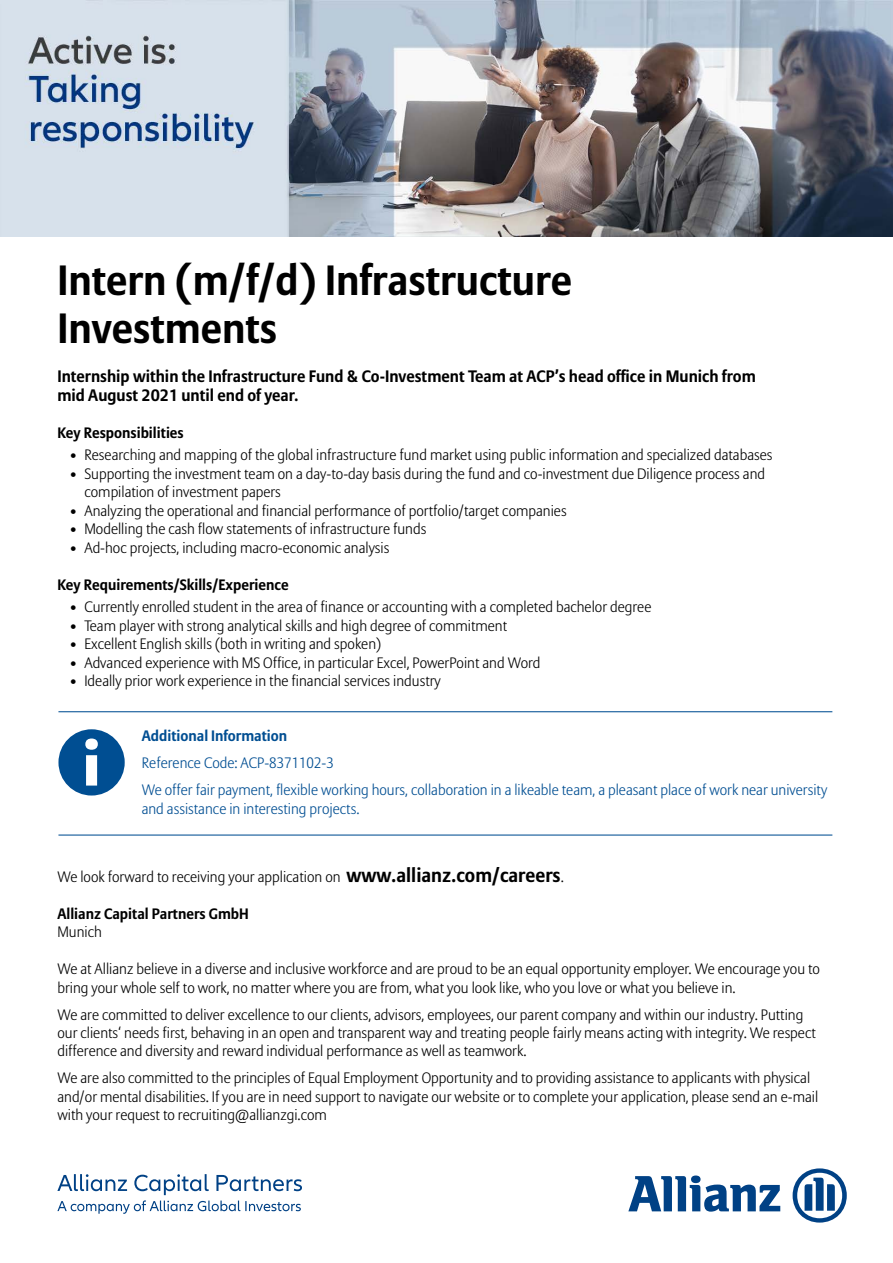
<style>
.page{position:relative;width:893px;height:1263px;background:#fff}
.page>*{position:absolute;margin:0;border:0;box-sizing:border-box;transform-origin:0 0}
.t1{font:700 42px/48px "Allianz Sans";color:#000}
.t2{font:700 16.5px/18.5px "Allianz Sans";color:#000}
.t3{font:300 15px/18.5px "Allianz Sans";color:#000}
.t4{font:300 15px/27px "Allianz Sans";color:#004e92}
.t5{font:700 15px "Allianz Sans";color:#000}
.t6{font:700 15px "Allianz Sans";color:#004e92}
.s1{font-weight:700;font-size:19.5px}
</style>
<div class="page">
<img style="left:0;top:0;width:893px;height:236px">
<svg style="left:57px;top:1174px;width:245px;height:40px"></svg>
<svg style="left:628px;top:1175px;width:152px;height:36px"></svg>
<svg style="left:793px;top:1168px;width:54px;height:54px"></svg>
<svg style="left:58px;top:729px;width:67px;height:66px"></svg>
<hr style="left:58px;top:711px;width:774px;height:1px;background:#004e92">
<hr style="left:58px;top:834px;width:774px;height:1px;background:#004e92">
<h1 class="t1" style="left:57px;top:257px;width:516px">Intern (m/f/d) Infrastructure<br>Investments</h1>
<p class="t2" style="left:57px;top:368px;width:700px">Internship within the Infrastructure Fund &amp; Co-Investment Team at ACP’s head office in Munich from mid August 2021 until end of year.</p>
<p class="t5" style="left:57px;top:423px;width:128px">Key Responsibilities</p>
<p class="t3" style="left:69px;top:447px;width:704px">• Researching and mapping of the global infrastructure fund market using public information and specialized databases</p>
<p class="t3" style="left:84px;top:465px;width:682px;text-indent:-15px">• Supporting the investment team on a day-to-day basis during the fund and co-investment due Diligence process and compilation of investment papers</p>
<p class="t3" style="left:69px;top:502px;width:499px">• Analyzing the operational and financial performance of portfolio/target companies</p>
<p class="t3" style="left:69px;top:520px;width:358px">• Modelling the cash flow statements of infrastructure funds</p>
<p class="t3" style="left:69px;top:539px;width:322px">• Ad-hoc projects, including macro-economic analysis</p>
<p class="t5" style="left:57px;top:575px;width:233px">Key Requirements/Skills/Experience</p>
<p class="t3" style="left:69px;top:598px;width:583px">• Currently enrolled student in the area of finance or accounting with a completed bachelor degree</p>
<p class="t3" style="left:69px;top:617px;width:439px">• Team player with strong analytical skills and high degree of commitment</p>
<p class="t3" style="left:69px;top:635px;width:313px">• Excellent English skills (both in writing and spoken)</p>
<p class="t3" style="left:69px;top:654px;width:473px">• Advanced experience with MS Office, in particular Excel, PowerPoint and Word</p>
<p class="t3" style="left:69px;top:672px;width:373px">• Ideally prior work experience in the financial services industry</p>
<p class="t6" style="left:142px;top:726px;width:147px">Additional Information</p>
<p class="t4" style="left:142px;top:750px;width:687px">Reference Code: ACP-8371102-3<br>We offer fair payment, flexible working hours, collaboration in a likeable team, a pleasant place of work near university</p>
<p class="t4" style="left:142px;top:796px;width:219px">and assistance in interesting projects.</p>
<p class="t3" style="left:57px;top:868px;width:508px">We look forward to receiving your application on <span class="s1">www.allianz.com/careers</span>.</p>
<p class="t5" style="left:57px;top:904px;width:193px">Allianz Capital Partners GmbH</p>
<p class="t3" style="left:57px;top:923px;width:46px">Munich</p>
<p class="t3" style="left:57px;top:960px;width:764px">We at Allianz believe in a diverse and inclusive workforce and are proud to be an equal opportunity employer. We encourage you to bring your whole self to work, no matter where you are from, what you look like, who you love or what you believe in.</p>
<p class="t3" style="left:57px;top:1006px;width:760px">We are committed to deliver excellence to our clients, advisors, employees, our parent company and within our industry. Putting our clients‘ needs first, behaving in an open and transparent way and treating people fairly means acting with integrity. We respect difference and diversity and reward individual performance as well as teamwork.</p>
<p class="t3" style="left:57px;top:1070px;width:762px">We are also committed to the principles of Equal Employment Opportunity and to providing assistance to applicants with physical and/or mental disabilities. If you are in need support to navigate our website or to complete your application, please send an e-mail with your request to recruiting@allianzgi.com</p>
</div>
